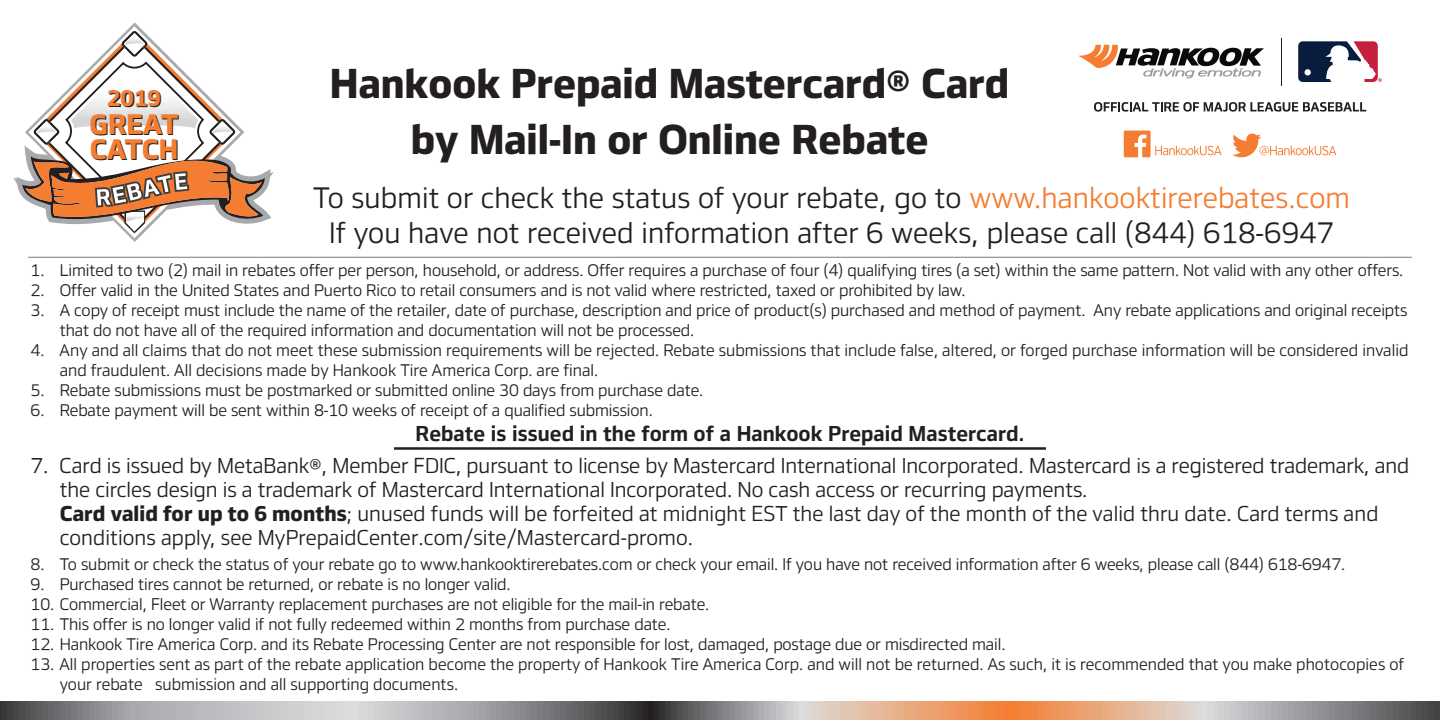
<style>
.page{position:relative;width:1440px;height:720px;background:#fff}
.page>*{position:absolute;margin:0;border:0;box-sizing:border-box;transform-origin:0 0}
.t1{font:38.75px/55.8px "Hankook TTF Bold";color:#231f20;text-align:center}
.t2{font:27.5px/35px "Hankook TTF Regular";letter-spacing:.005em;color:#231f20;text-align:center}
.t3{font:26.25px/25.2px "Hankook TTF Bold";color:#231f20}
.t4{font:21.25px "Hankook TTF Bold";color:#231f20}
.t5{font:20px/24px "Hankook TTF Regular";color:#231f20}
.t6{font:20px "Hankook TTF Semibold";letter-spacing:.005em;color:#231f20}
.t7{font:15.5px/20px "Hankook TTF Regular";letter-spacing:-.005em;color:#231f20}
.s1{color:#f47d31}
.s2{font-family:"Hankook TTF Bold"}
</style>
<div class="page">
<hr style="left:28px;top:257px;width:1384px;height:1px;background:#939598">
<svg style="left:1124px;top:131px;width:98px;height:26px"></svg>
<svg style="left:1232px;top:134px;width:104px;height:23px"></svg>
<hr style="left:394px;top:447px;width:652px;height:3px;background:#231f20">
<svg style="left:0;top:701px;width:1440px;height:19px;background:#ab9b92"></svg>
<hr style="left:1281px;top:38px;width:1px;height:47px;background:#231f20">
<svg style="left:1298px;top:41px;width:84px;height:41px"></svg>
<svg style="left:1078px;top:45px;width:186px;height:34px"></svg>
<svg style="left:1094px;top:102px;width:272px;height:10px"></svg>
<svg style="left:13px;top:31px;width:261px;height:202px"></svg>
<h3 class="t4" style="left:108px;top:82px;width:55px">2019</h3>
<h3 class="t3" style="left:91px;top:111px;width:90px">GREAT<br>CATCH</h3>
<h1 class="t1" style="left:330px;top:54px;width:681px">Hankook Prepaid Mastercard® Card by Mail-In or Online Rebate</h1>
<h2 class="t2" style="left:313px;top:179px;width:1038px">To submit or check the status of your rebate, go to <span class="s1">www.hankooktirerebates.com<br></span>If you have not received information after 6 weeks, please call (844) 618-6947</h2>
<p class="t7" style="left:31px;top:259px;width:1374px">1. Limited to two (2) mail in rebates offer per person, household, or address. Offer requires a purchase of four (4) qualifying tires (a set) within the same pattern. Not valid with any other offers.</p>
<p class="t7" style="left:31px;top:279px;width:936px">2. Offer valid in the United States and Puerto Rico to retail consumers and is not valid where restricted, taxed or prohibited by law.</p>
<p class="t7" style="left:60px;top:299px;width:1349px;text-indent:-29px">3. A copy of receipt must include the name of the retailer, date of purchase, description and price of product(s) purchased and method of payment. Any rebate applications and original receipts that do not have all of the required information and documentation will not be processed.</p>
<p class="t7" style="left:60px;top:339px;width:1350px;text-indent:-29px">4. Any and all claims that do not meet these submission requirements will be rejected. Rebate submissions that include false, altered, or forged purchase information will be considered invalid and fraudulent. All decisions made by Hankook Tire America Corp. are final.</p>
<p class="t7" style="left:31px;top:379px;width:674px">5. Rebate submissions must be postmarked or submitted online 30 days from purchase date.</p>
<p class="t7" style="left:31px;top:399px;width:624px">6. Rebate payment will be sent within 8-10 weeks of receipt of a qualified submission.</p>
<p class="t6" style="left:416px;top:418px;width:610px">Rebate is issued in the form of a Hankook Prepaid Mastercard.</p>
<p class="t5" style="left:60px;top:452px;width:1351px;text-indent:-29px">7. Card is issued by MetaBank®, Member FDIC, pursuant to license by Mastercard International Incorporated. Mastercard is a registered trademark, and the circles design is a trademark of Mastercard International Incorporated. No cash access or recurring payments.<br><span class="s2">Card valid for up to 6 months</span>; unused funds will be forfeited at midnight EST the last day of the month of the valid thru date. Card terms and conditions apply, see MyPrepaidCenter.com/site/Mastercard-promo.</p>
<p class="t7" style="left:31px;top:553px;width:1316px">8. To submit or check the status of your rebate go to www.hankooktirerebates.com or check your email. If you have not received information after 6 weeks, please call (844) 618-6947.</p>
<p class="t7" style="left:31px;top:573px;width:482px">9. Purchased tires cannot be returned, or rebate is no longer valid.</p>
<p class="t7" style="left:31px;top:593px;width:680px">10. Commercial, Fleet or Warranty replacement purchases are not eligible for the mail-in rebate.</p>
<p class="t7" style="left:31px;top:613px;width:641px">11. This offer is no longer valid if not fully redeemed within 2 months from purchase date.</p>
<p class="t7" style="left:31px;top:633px;width:976px">12. Hankook Tire America Corp. and its Rebate Processing Center are not responsible for lost, damaged, postage due or misdirected mail.</p>
<p class="t7" style="left:60px;top:653px;width:1346px;text-indent:-29px">13. All properties sent as part of the rebate application become the property of Hankook Tire America Corp. and will not be returned. As such, it is recommended that you make photocopies of your rebate submission and all supporting documents.</p>
</div>
